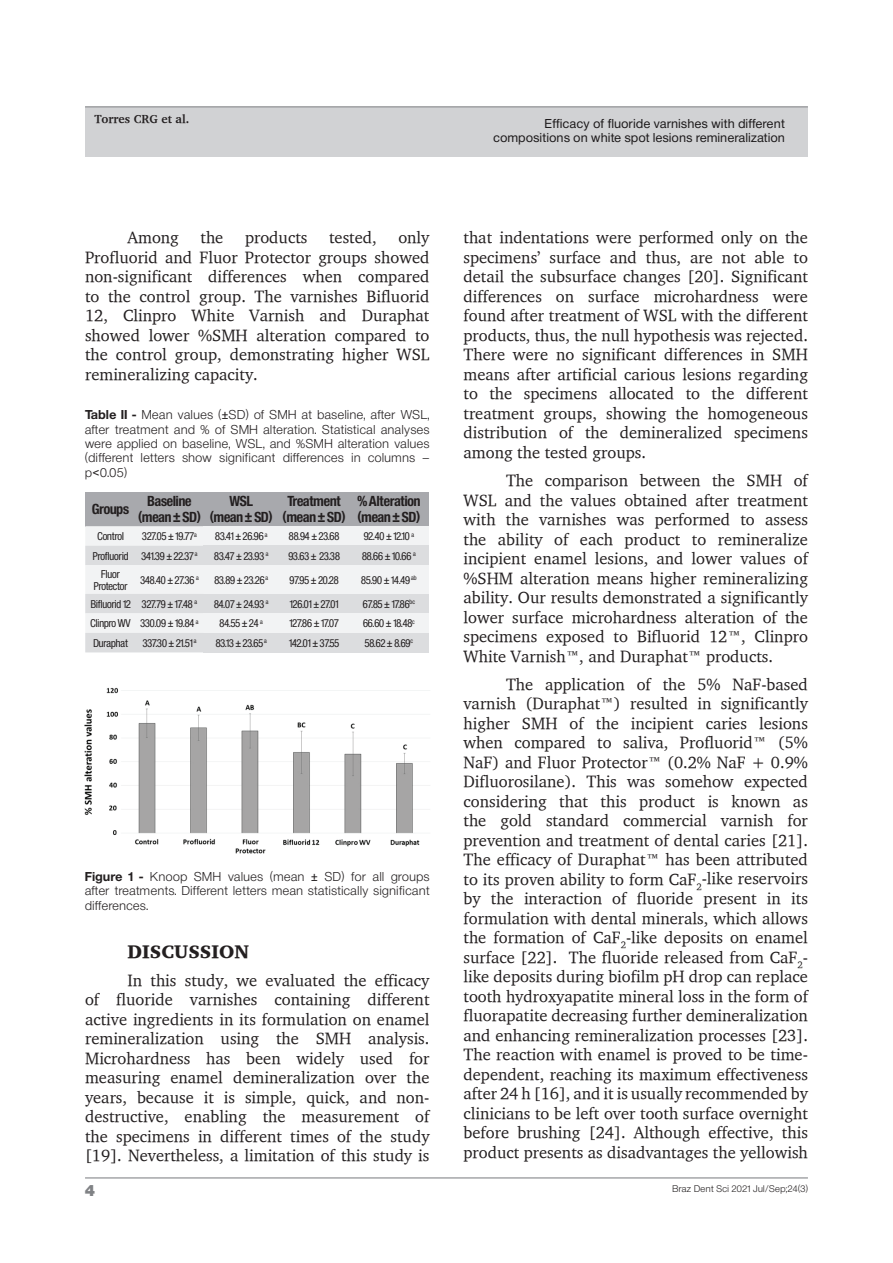
<style>
.page{position:relative;width:893px;height:1263px;background:#fff}
.page>*{position:absolute;margin:0;border:0;box-sizing:border-box;transform-origin:0 0}
.t1{font:900 18.75px "Charter";color:#231f20}
.t2{font:16.5px/19.5px "Charter";color:#231f20;text-align:justify}
.t3{font:15px "Sh Europa Nr 2 Ultra";color:#808285}
.t4{font:700 13.5px/15.5px "Sh Europa Nr 2 Con";color:#231f20;text-align:center}
.t5{font:12px/14.4px "Sh Europa Nr 2 Light";letter-spacing:.05em;color:#231f20;text-align:justify}
.t6{font:12px/14.4px "Sh Europa Nr 2";letter-spacing:.05em;color:#231f20;text-align:right}
.t7{font:700 12px "Charter";color:#231f20}
.t8{font:10.5px/12px "Sh Europa Nr 2 Con";color:#231f20;text-align:center}
.t9{font:9px "Sh Europa Nr 2 Light";letter-spacing:.05em;color:#231f20}
.s1{font-family:"Sh Europa Nr 2";font-weight:700}
.s2{font-family:"Arial"}
</style>
<div class="page">
<div style="left:85px;top:107px;width:723px;height:50px;background:#d1d2d4"></div>
<hr style="left:85px;top:106px;width:723px;height:1px;background:#808285">
<hr style="left:85px;top:1177px;width:723px;height:1px;background:#808285">
<div style="left:85px;top:492px;width:51px;height:34px;background:#a8a9ad"></div>
<div style="left:136px;top:492px;width:67px;height:34px;background:#a8a9ad"></div>
<div style="left:203px;top:492px;width:77px;height:34px;background:#a8a9ad"></div>
<div style="left:280px;top:492px;width:69px;height:34px;background:#a8a9ad"></div>
<div style="left:349px;top:492px;width:80px;height:34px;background:#a8a9ad"></div>
<div style="left:203px;top:526px;width:77px;height:20px;background:#f2f3f4"></div>
<div style="left:280px;top:526px;width:69px;height:20px;background:#f2f3f4"></div>
<div style="left:349px;top:526px;width:80px;height:20px;background:#f2f3f4"></div>
<div style="left:203px;top:546px;width:77px;height:19px;background:#dcdddf"></div>
<div style="left:280px;top:546px;width:69px;height:19px;background:#dcdddf"></div>
<div style="left:349px;top:546px;width:80px;height:19px;background:#dcdddf"></div>
<div style="left:203px;top:565px;width:77px;height:29px;background:#f2f3f4"></div>
<div style="left:280px;top:565px;width:69px;height:29px;background:#f2f3f4"></div>
<div style="left:349px;top:565px;width:80px;height:29px;background:#f2f3f4"></div>
<div style="left:203px;top:594px;width:77px;height:19px;background:#dcdddf"></div>
<div style="left:280px;top:594px;width:69px;height:19px;background:#dcdddf"></div>
<div style="left:349px;top:594px;width:80px;height:19px;background:#dcdddf"></div>
<div style="left:203px;top:613px;width:77px;height:20px;background:#f2f3f4"></div>
<div style="left:280px;top:613px;width:69px;height:20px;background:#f2f3f4"></div>
<div style="left:349px;top:613px;width:80px;height:20px;background:#f2f3f4"></div>
<svg style="left:85px;top:526px;width:118px;height:126px"></svg>
<div style="left:203px;top:633px;width:77px;height:19px;background:#dcdddf"></div>
<div style="left:280px;top:633px;width:69px;height:19px;background:#dcdddf"></div>
<div style="left:349px;top:633px;width:80px;height:19px;background:#dcdddf"></div>
<img style="left:84px;top:687px;width:346px;height:167px">
<p class="t7" style="left:94px;top:111px;width:96px">Torres CRG et al.</p>
<p class="t6" style="left:493px;top:116px;width:293px">Efficacy of fluoride varnishes with different compositions on white spot lesions remineralization</p>
<p class="t2" style="left:85px;top:228px;width:346px;text-indent:313px">only Profluorid and Fluor Protector groups showed non-significant differences when compared to the control group. The varnishes Bifluorid 12, Clinpro White Varnish and Duraphat showed lower %SMH alteration compared to the control group, demonstrating higher WSL remineralizing capacity.</p>
<p class="t5" style="left:85px;top:408px;width:346px"><span class="s1">Table II -</span> Mean values (<span class="s2">±</span>SD) of SMH at baseline, after WSL, after treatment and % of SMH alteration. Statistical analyses were applied on baseline, WSL, and %SMH alteration values (different letters show significant differences in columns – p<span class="s2">&lt;</span>0.05)</p>
<p class="t4" style="left:92px;top:502px;width:38px">Groups</p>
<p class="t4" style="left:138px;top:494px;width:64px">Baseline (mean <span class="s2">±</span> SD)</p>
<p class="t4" style="left:210px;top:494px;width:64px">WSL<br>(mean <span class="s2">±</span> SD)</p>
<p class="t4" style="left:283px;top:494px;width:64px">Treatment (mean <span class="s2">±</span> SD)</p>
<p class="t4" style="left:357px;top:494px;width:64px;text-align:left">% Alteration (mean <span class="s2">±</span> SD)</p>
<p class="t8" style="left:97px;top:530px;width:28px">Control</p>
<p class="t8" style="left:142px;top:530px;width:56px">327.05 <span class="s2">±</span> 19.77<sup>a</sup></p>
<p class="t8" style="left:215px;top:530px;width:54px">83.41 <span class="s2">±</span> 26.96 <sup>a</sup></p>
<p class="t8" style="left:289px;top:530px;width:52px">88.94 <span class="s2">±</span> 23.68</p>
<p class="t8" style="left:364px;top:530px;width:52px">92.40 <span class="s2">±</span> 12.10 <sup>a</sup></p>
<p class="t8" style="left:93px;top:550px;width:106px">Profluorid 341.39 <span class="s2">±</span> 22.37 <sup>a</sup></p>
<p class="t8" style="left:214px;top:550px;width:56px">83.47 <span class="s2">±</span> 23.93 <sup>a</sup></p>
<p class="t8" style="left:288px;top:550px;width:53px">93.63 <span class="s2">±</span> 23.38</p>
<p class="t8" style="left:362px;top:550px;width:55px">88.66 <span class="s2">±</span> 10.66 <sup>a</sup></p>
<p class="t8" style="left:94px;top:568px;width:35px">Fluor<br>Protector</p>
<p class="t8" style="left:140px;top:574px;width:60px">348.40 <span class="s2">±</span> 27.36 <sup>a</sup></p>
<p class="t8" style="left:214px;top:574px;width:55px">83.89 <span class="s2">±</span> 23.26 <sup>a</sup></p>
<p class="t8" style="left:289px;top:574px;width:51px">97.95 <span class="s2">±</span> 20.28</p>
<p class="t8" style="left:361px;top:574px;width:57px">85.90 <span class="s2">±</span> 14.49 <sup>ab</sup></p>
<p class="t8" style="left:91px;top:598px;width:108px">Bifluorid 12 327.79 <span class="s2">±</span> 17.48 <sup>a</sup></p>
<p class="t8" style="left:214px;top:598px;width:56px">84.07 <span class="s2">±</span> 24.93 <sup>a</sup></p>
<p class="t8" style="left:290px;top:598px;width:50px">126.01 <span class="s2">±</span> 27.01</p>
<p class="t8" style="left:363px;top:598px;width:53px">67.85 <span class="s2">±</span> 17.86<sup>bc</sup></p>
<p class="t8" style="left:91px;top:617px;width:110px">Clinpro WV 330.09 <span class="s2">±</span> 19.84 <sup>a</sup></p>
<p class="t8" style="left:220px;top:617px;width:45px">84.55 <span class="s2">±</span> 24 <sup>a</sup></p>
<p class="t8" style="left:289px;top:617px;width:51px">127.86 <span class="s2">±</span> 17.07</p>
<p class="t8" style="left:363px;top:617px;width:53px">66.60 <span class="s2">±</span> 18.48<sup>c</sup></p>
<p class="t8" style="left:93px;top:637px;width:36px">Duraphat</p>
<p class="t8" style="left:143px;top:637px;width:55px">337.30 <span class="s2">±</span> 21.51 <sup>a</sup></p>
<p class="t8" style="left:216px;top:637px;width:53px">83.13 <span class="s2">±</span> 23.65 <sup>a</sup></p>
<p class="t8" style="left:289px;top:637px;width:52px">142.01 <span class="s2">±</span> 37.55</p>
<p class="t8" style="left:365px;top:637px;width:50px">58.62 <span class="s2">±</span> 8.69<sup>c</sup></p>
<p class="t2" style="left:128px;top:228px;width:53px">Among</p>
<p class="t2" style="left:200px;top:228px;width:24px">the</p>
<p class="t2" style="left:245px;top:228px;width:64px">products</p>
<p class="t2" style="left:329px;top:228px;width:49px">tested,</p>
<p class="t5" style="left:85px;top:869px;width:346px"><span class="s1">Figure 1 -</span> Knoop SMH values (mean <span class="s2">±</span> SD) for all groups after treatments. Different letters mean statistically significant differences.</p>
<p class="t1" style="left:128px;top:939px;width:123px">DISCUSSION</p>
<p class="t2" style="left:85px;top:970px;width:346px;text-indent:43px">In this study, we evaluated the efficacy of fluoride varnishes containing different active ingredients in its formulation on enamel remineralization using the SMH analysis.<br>Microhardness has been widely used for measuring enamel demineralization over the years, because it is simple, quick, and non&shy;destructive, enabling the measurement of the specimens in different times of the study [19]. Nevertheless, a limitation of this study is</p>
<p class="t2" style="left:463px;top:228px;width:346px">that indentations were performed only on the specimens’ surface and thus, are not able to detail the subsurface changes [20]. Significant differences on surface microhardness were found after treatment of WSL with the different products, thus, the null hypothesis was rejected.<br>There were no significant differences in SMH means after artificial carious lesions regarding to the specimens allocated to the different treatment groups, showing the homogeneous distribution of the demineralized specimens among the tested groups.</p>
<p class="t2" style="left:463px;top:470px;width:346px;text-indent:43px">The comparison between the SMH of WSL and the values obtained after treatment with the varnishes was performed to assess the ability of each product to remineralize incipient enamel lesions, and lower values of %SHM alteration means higher remineralizing ability. Our results demonstrated a significantly lower surface microhardness alteration of the specimens exposed to Bifluorid 12™, Clinpro White Varnish™, and Duraphat™ products.</p>
<p class="t2" style="left:463px;top:674px;width:346px;text-indent:43px">The application of the 5% NaF-based varnish (Duraphat™) resulted in significantly higher SMH of the incipient caries lesions when compared to saliva, Profluorid™ (5% NaF) and Fluor Protector™ (0.2% NaF + 0.9% Difluorosilane). This was somehow expected considering that this product is known as the gold standard commercial varnish for prevention and treatment of dental caries [21].<br>The efficacy of Duraphat™ has been attributed to its proven ability to form CaF<sub>2</sub>-like reservoirs by the interaction of fluoride present in its formulation with dental minerals, which allows the formation of CaF<sub>2</sub>-like deposits on enamel surface [22]. The fluoride released from CaF<sub>2</sub>- like deposits during biofilm pH drop can replace tooth hydroxyapatite mineral loss in the form of fluorapatite decreasing further demineralization and enhancing remineralization processes [23].<br>The reaction with enamel is proved to be time&shy;dependent, reaching its maximum effectiveness after 24 h [16], and it is usually recommended by clinicians to be left over tooth surface overnight before brushing [24]. Although effective, this product presents as disadvantages the yellowish</p>
<p class="t3" style="left:85px;top:1182px;width:11px">4</p>
<p class="t9" style="left:672px;top:1183px;width:137px">Braz Dent Sci 2021 Jul/Sep;24(3)</p>
</div>
